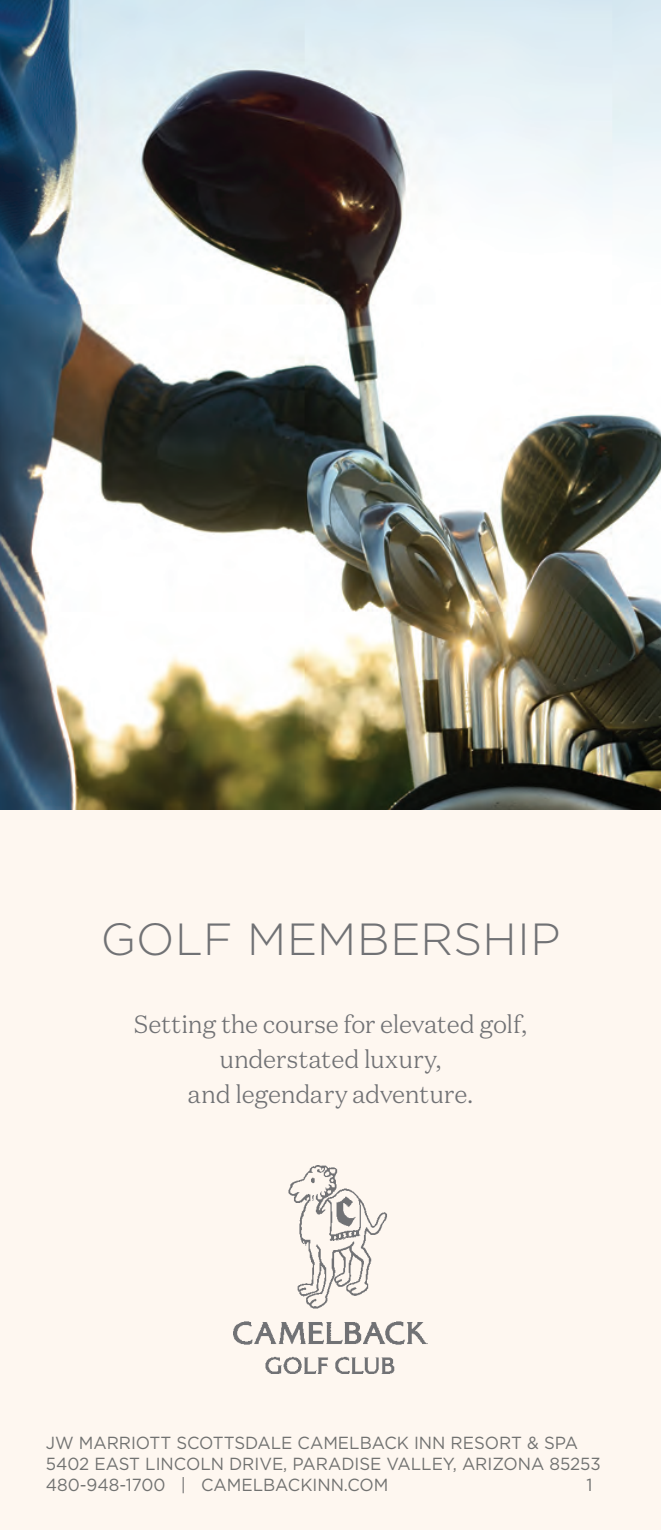
<style>
.page{position:relative;width:661px;height:1530px;background:#fff}
.page>*{position:absolute;margin:0;border:0;box-sizing:border-box;transform-origin:0 0}
.t1{font:300 45px "Gotham";letter-spacing:.01em;color:#717275}
.t2{font:300 25px/35px "Domaine Text";letter-spacing:-.015em;color:#717275;text-align:center}
.t3{font:17.5px/21px "Gotham";color:#717271;scale:.96 1}
</style>
<div class="page">
<div style="left:0;top:810px;width:660px;height:720px;background:#fef7f0"></div>
<img style="left:0;top:0;width:660px;height:810px">
<img style="left:288px;top:1165px;width:99px;height:144px">
<img style="left:233px;top:1321px;width:194px;height:52px">
<p class="t1" style="left:101px;top:911px;width:461px">GOLF MEMBERSHIP</p>
<p class="t2" style="left:134px;top:1006px;width:394px">Setting the course for elevated golf, understated luxury,<br>and legendary adventure.</p>
<p class="t3" style="left:46px;top:1432px;width:555px">JW MARRIOTT SCOTTSDALE CAMELBACK INN RESORT &amp; SPA</p>
<p class="t3" style="left:46px;top:1453px;width:579px">5402 EAST LINCOLN DRIVE, PARADISE VALLEY, ARIZONA 85253<br>480-948-1700 | CAMELBACKINN.COM</p>
<p class="t3" style="left:586px;top:1474px;width:8px">1</p>
</div>
